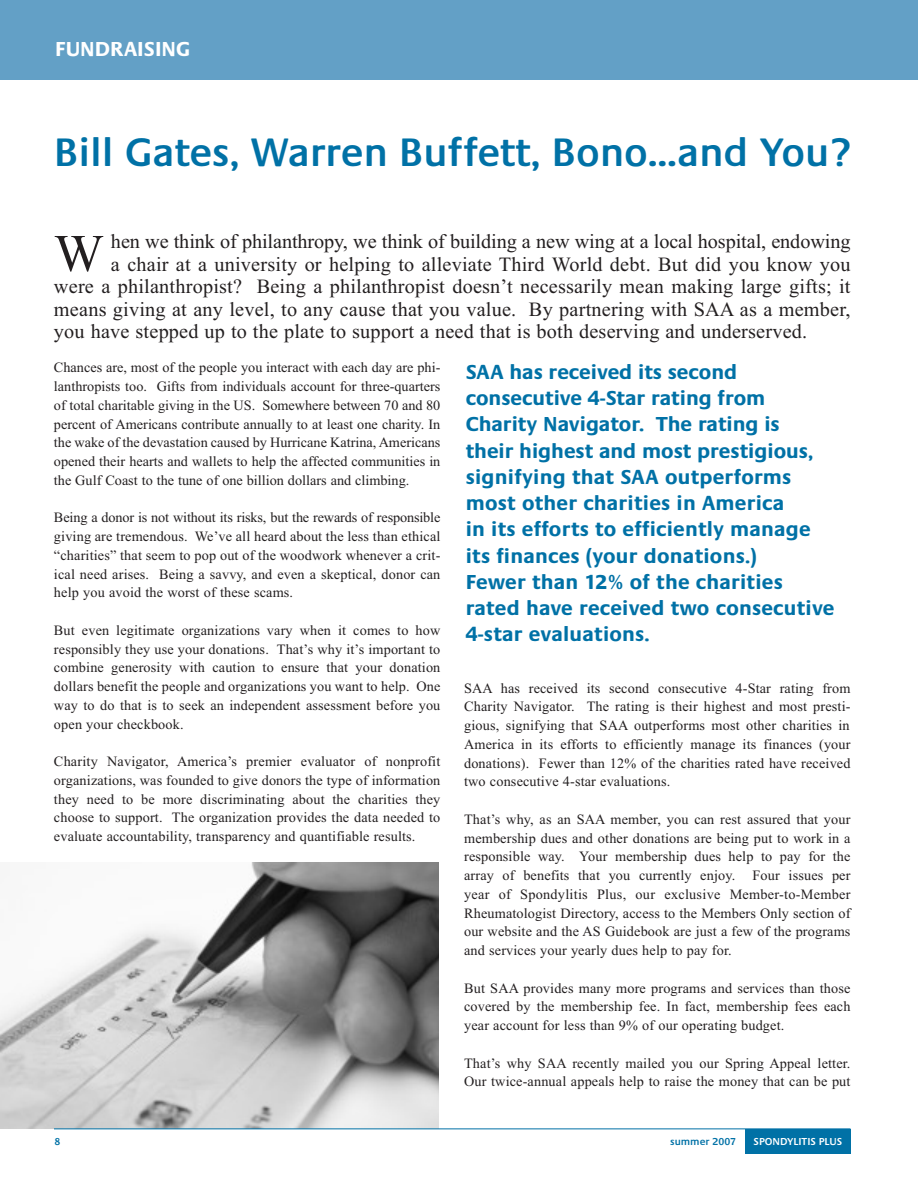
<style>
.page{position:relative;width:918px;height:1188px;background:#fff}
.page>*{position:absolute;margin:0;border:0;box-sizing:border-box;transform-origin:0 0}
.t1{font:52.65px "Times";color:#231f20}
.t2{font:600 41.25px "Praxis EF";letter-spacing:-.005em;color:#0071a6}
.t3{font:700 21px/26.2px "Praxis EF";letter-spacing:.01em;color:#0071a6}
.t4{font:700 21px "Praxis EF";color:#fff}
.t5{font:20.25px "Times";letter-spacing:.01em;color:#231f20}
.t6{font:14.25px/18.8px "Times";letter-spacing:.01em;color:#231f20;text-align:justify}
.t7{font:600 10.5px "Praxis EF";color:#fff}
.t8{font:600 10.5px "Praxis EF";color:#0071a6}
</style>
<div class="page">
<div style="left:0;top:0;width:918px;height:80px;background:#63a0c6"></div>
<img style="left:0;top:862px;width:439px;height:267px">
<div style="left:745px;top:1129px;width:105px;height:24px;background:#0071a6"></div>
<hr style="left:54px;top:1129px;width:796px;height:1px;background:#0071a6">
<h3 class="t4" style="left:55px;top:41px;width:136px">FUNDRAISING</h3>
<h2 class="t2" style="left:54px;top:137px;width:798px">Bill Gates, Warren Buffett, Bono...and You?</h2>
<h1 class="t1" style="left:54px;top:234px;width:51px">W</h1>
<h3 class="t5" style="left:111px;top:234px;width:741px">hen we think of philanthropy, we think of building a new wing at a local hospital, endowing</h3>
<h3 class="t5" style="left:111px;top:257px;width:741px">a chair at a university or helping to alleviate Third World debt. But did you know you</h3>
<h3 class="t5" style="left:54px;top:279px;width:798px">were a philanthropist? Being a philanthropist doesn’t necessarily mean making large gifts; it</h3>
<h3 class="t5" style="left:54px;top:302px;width:798px">means giving at any level, to any cause that you value. By partnering with SAA as a member,</h3>
<h3 class="t5" style="left:54px;top:324px;width:755px">you have stepped up to the plate to support a need that is both deserving and underserved.</h3>
<p class="t3" style="left:466px;top:360px;width:370px">SAA has received its second consecutive 4-Star rating from<br>Charity Navigator. The rating is<br>their highest and most prestigious, signifying that SAA outperforms most other charities in America<br>in its efforts to efficiently manage its finances (your donations.)<br>Fewer than 12% of the charities rated have received two consecutive<br>4-star evaluations.</p>
<p class="t6" style="left:54px;top:360px;width:388px">Chances are, most of the people you interact with each day are phi&shy;lanthropists too. Gifts from individuals account for three-quarters of total charitable giving in the US. Somewhere between 70 and 80 percent of Americans contribute annually to at least one charity. In the wake of the devastation caused by Hurricane Katrina, Americans opened their hearts and wallets to help the affected communities in the Gulf Coast to the tune of one billion dollars and climbing.</p>
<p class="t6" style="left:54px;top:510px;width:388px">Being a donor is not without its risks, but the rewards of responsible giving are tremendous. We’ve all heard about the less than ethical “charities” that seem to pop out of the woodwork whenever a crit&shy;ical need arises. Being a savvy, and even a skeptical, donor can help you avoid the worst of these scams.</p>
<p class="t6" style="left:54px;top:622px;width:388px">But even legitimate organizations vary when it comes to how responsibly they use your donations. That’s why it’s important to combine generosity with caution to ensure that your donation dollars benefit the people and organizations you want to help. One way to do that is to seek an independent assessment before you open your checkbook.</p>
<p class="t6" style="left:54px;top:753px;width:388px">Charity Navigator, America’s premier evaluator of nonprofit organizations, was founded to give donors the type of information they need to be more discriminating about the charities they choose to support. The organization provides the data needed to evaluate accountability, transparency and quantifiable results.</p>
<p class="t6" style="left:464px;top:680px;width:388px">SAA has received its second consecutive 4-Star rating from Charity Navigator. The rating is their highest and most presti&shy;gious, signifying that SAA outperforms most other charities in America in its efforts to efficiently manage its finances (your donations). Fewer than 12% of the charities rated have received two consecutive 4-star evaluations.</p>
<p class="t6" style="left:464px;top:811px;width:388px">That’s why, as an SAA member, you can rest assured that your membership dues and other donations are being put to work in a responsible way. Your membership dues help to pay for the array of benefits that you currently enjoy. Four issues per year of Spondylitis Plus, our exclusive Member-to-Member Rheumatologist Directory, access to the Members Only section of our website and the AS Guidebook are just a few of the programs and services your yearly dues help to pay for.</p>
<p class="t6" style="left:464px;top:980px;width:388px">But SAA provides many more programs and services than those covered by the membership fee. In fact, membership fees each year account for less than 9% of our operating budget.</p>
<p class="t6" style="left:464px;top:1055px;width:388px">That’s why SAA recently mailed you our Spring Appeal letter.<br>Our twice-annual appeals help to raise the money that can be put</p>
<p class="t8" style="left:54px;top:1138px;width:7px">8</p>
<p class="t8" style="left:670px;top:1138px;width:68px">summer 2007</p>
<p class="t7" style="left:754px;top:1138px;width:90px">SPONDYLITIS PLUS</p>
</div>
